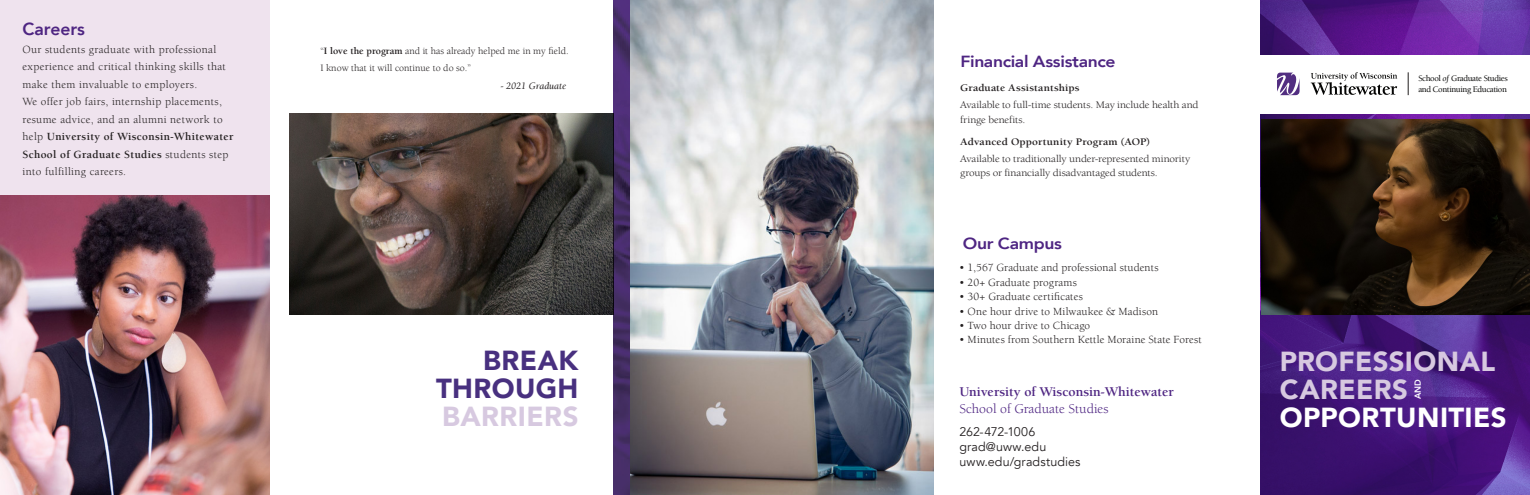
<style>
.page{position:relative;width:1530px;height:495px;background:#fff}
.page>*{position:absolute;margin:0;border:0;box-sizing:border-box;transform-origin:0 0}
.Bullets{font:900 27.5px "Avenir";letter-spacing:.015em;color:#d7c9e0}
.Bullets-2{font:900 27.5px "Avenir";letter-spacing:.015em;color:#fff}
.Bullets-3{font:900 27.5px "Avenir";letter-spacing:.015em;color:#48307f}
.t1{font:800 17.5px "Avenir";color:#4e2582}
.Bullets-4{font:800 16.12px "Avenir";letter-spacing:-.02em;color:#4e2582;scale:1.09 1}
.t2{font:700 13.75px "Berkeley Std";color:#4e2582}
.t3{font:13.75px "Berkeley Std";color:#4e2582}
.Bullets-5{font:12.5px "Avenir";letter-spacing:.01em;color:#231f20}
.Bullets-6{font:12.5px "Avenir";letter-spacing:-.015em;color:#231f20}
.Bullets-7{font:11.25px/17.5px "Berkeley Std";letter-spacing:.03em;color:#231f20}
.Bullets-8{font:11.25px "Berkeley Std";letter-spacing:.005em;color:#231f20}
.t4{font:700 11.25px/17.5px "Berkeley Std";letter-spacing:.03em;color:#231f20}
.Bullets-9{font:11.25px "Berkeley Std";letter-spacing:.01em;color:#231f20}
.Bullets-10{font:11.25px "Berkeley Std";color:#231f20}
.t5{font:10.38px "Berkeley Std";letter-spacing:-.01em;color:#231f20;scale:1.09 1}
.Bullets-11{font:700 10.38px "Berkeley Std";letter-spacing:.01em;color:#231f20;scale:1.09 1}
.t6{font:10px/17.5px "Berkeley Std";color:#231f20}
.t7{font:italic 10px "Berkeley Std";color:#231f20}
.t8{font:500 8.75px/10.5px "Berkeley Std";letter-spacing:-.04em;color:#050504}
.t9{font:800 8.75px "Avenir";color:#fff}
.s1{font-weight:400}
.s2{font-weight:700}
.s3{font-weight:400;font-style:italic}
</style>
<div class="page">
<svg style="left:1260px;top:0;width:270px;height:495px;background:#4c1e82"></svg>
<div style="left:0;top:0;width:270px;height:495px;background:#efe3ee"></div>
<img style="left:290px;top:113px;width:323px;height:201px">
<img style="left:1261px;top:120px;width:269px;height:194px">
<img style="left:613px;top:0;width:321px;height:495px">
<img style="left:0;top:195px;width:270px;height:300px">
<div style="left:1260px;top:55px;width:270px;height:58px;background:#fff"></div>
<svg style="left:1277px;top:73px;width:23px;height:22px"></svg>
<svg style="left:1311px;top:72px;width:86px;height:23px"></svg>
<svg style="left:1408px;top:72px;width:1px;height:23px"></svg>
<p class="t1" style="left:22px;top:16px;width:64px">Careers</p>
<p class="Bullets-7" style="left:22px;top:41px;width:195px">Our students graduate with professional</p>
<p class="Bullets-7" style="left:22px;top:58px;width:205px">experience and critical thinking skills that make them invaluable to employers.</p>
<p class="Bullets-7" style="left:22px;top:93px;width:201px">We offer job fairs, internship placements,</p>
<p class="Bullets-7" style="left:22px;top:111px;width:202px">resume advice, and an alumni network to</p>
<p class="t4" style="left:22px;top:128px;width:212px"><span class="s1">help</span> University of Wisconsin-Whitewater<br>School of Graduate Studies <span class="s1">students step</span></p>
<p class="Bullets-7" style="left:22px;top:163px;width:105px">into fulfilling careers.</p>
<p class="t6" style="left:320px;top:42px;width:250px">“<span class="s2">I love the program</span> and it has already helped me in my field.<br>I know that it will continue to do so.”</p>
<p class="t7" style="left:500px;top:80px;width:67px">- 2021 Graduate</p>
<p class="t8" style="left:1418px;top:73px;width:91px">School <span class="s3">of</span> Graduate Studies and Continuing Education</p>
<p class="Bullets-4" style="left:961px;top:49px;width:144px">Financial Assistance</p>
<p class="Bullets-11" style="left:960px;top:82px;width:111px">Graduate Assistantships</p>
<p class="t5" style="left:960px;top:99px;width:220px">Available to full-time students. May include health and</p>
<p class="t5" style="left:960px;top:114px;width:61px">fringe benefits.</p>
<p class="Bullets-11" style="left:960px;top:136px;width:176px">Advanced Opportunity Program (AOP)</p>
<p class="t5" style="left:960px;top:153px;width:213px">Available to traditionally under-represented minority</p>
<p class="t5" style="left:960px;top:168px;width:183px">groups or financially disadvantaged students.</p>
<p class="Bullets-4" style="left:963px;top:231px;width:92px">Our Campus</p>
<p class="Bullets-3" style="left:483px;top:337px;width:97px">BREAK</p>
<p class="Bullets-3" style="left:436px;top:365px;width:144px">THROUGH</p>
<p class="Bullets" style="left:442px;top:393px;width:138px">BARRIERS</p>
<p class="Bullets-8" style="left:959px;top:262px;width:201px">• 1,567 Graduate and professional students</p>
<p class="Bullets-8" style="left:959px;top:276px;width:119px">• 20+ Graduate programs</p>
<p class="Bullets-9" style="left:959px;top:291px;width:125px">• 30+ Graduate certificates</p>
<p class="Bullets-7" style="left:959px;top:302px;width:201px">• One hour drive to Milwaukee &amp; Madison</p>
<p class="Bullets-10" style="left:959px;top:319px;width:133px">• Two hour drive to Chicago</p>
<p class="Bullets-8" style="left:959px;top:334px;width:244px">• Minutes from Southern Kettle Moraine State Forest</p>
<p class="t2" style="left:959px;top:384px;width:216px">University of Wisconsin-Whitewater</p>
<p class="t3" style="left:959px;top:401px;width:151px">School of Graduate Studies</p>
<p class="Bullets-6" style="left:959px;top:425px;width:77px">262-472-1006</p>
<p class="Bullets-5" style="left:959px;top:440px;width:88px">grad@uww.edu</p>
<p class="Bullets-5" style="left:959px;top:455px;width:123px">uww.edu/gradstudies</p>
<p class="Bullets" style="left:1280px;top:338px;width:217px">PROFESSIONAL</p>
<p class="Bullets" style="left:1280px;top:365px;width:130px">CAREERS</p>
<p class="Bullets-2" style="left:1280px;top:393px;width:228px">OPPORTUNITIES</p>
<p class="t9" style="left:1411px;top:399px;width:21px;rotate:-90deg">AND</p>
</div>
